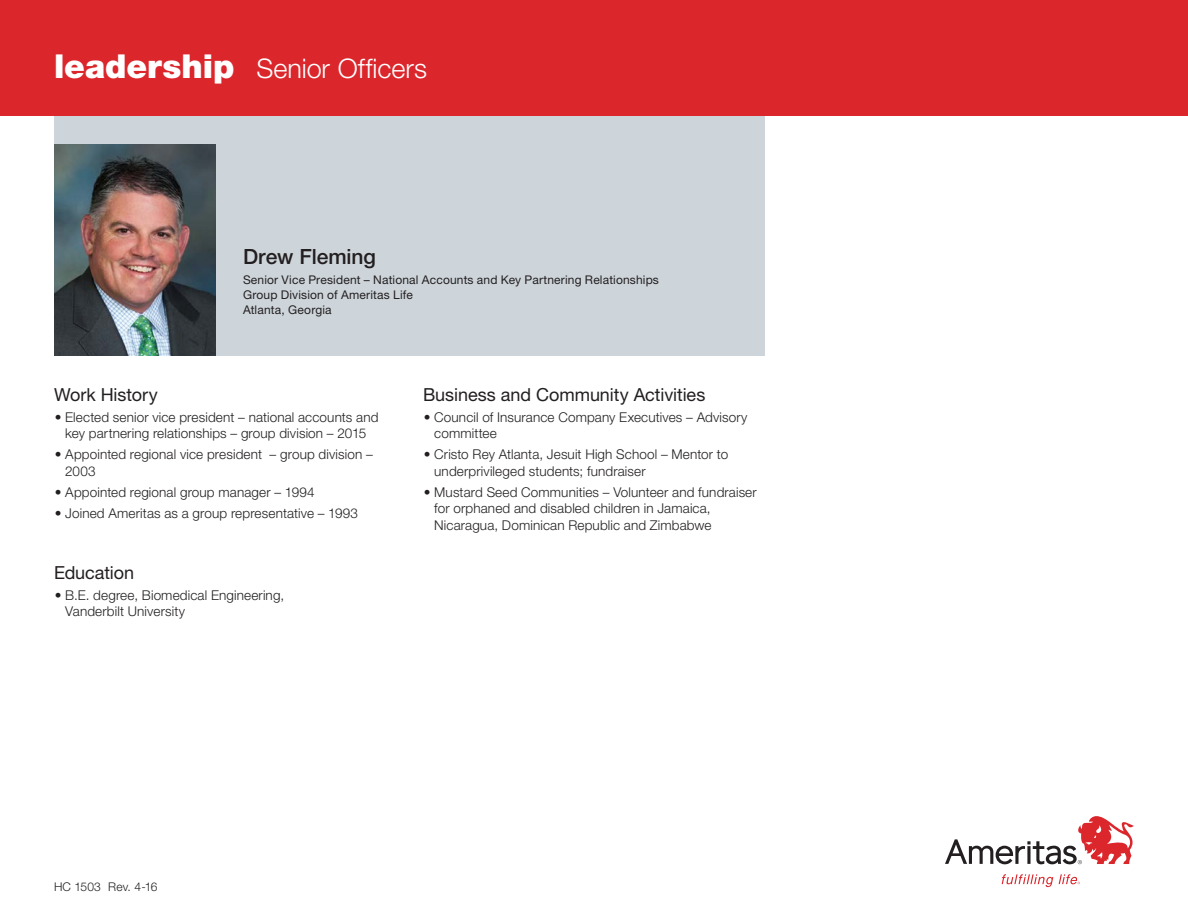
<style>
.page{position:relative;width:1188px;height:918px;background:#fff}
.page>*{position:absolute;margin:0;border:0;box-sizing:border-box;transform-origin:0 0}
.t1{font:300 27px "Helvetica Neue LT Std";color:#fff}
.t2{font:500 21px "Helvetica Neue LT Std";letter-spacing:-.005em;color:#231f20}
.t3{font:18px "Helvetica Neue LT Std";letter-spacing:-.005em;color:#231f20}
.t4{font:300 13.5px/16.5px "Helvetica Neue LT Std";letter-spacing:.01em;color:#231f20}
.t5{font:12px/15px "Helvetica Neue LT Std";letter-spacing:.015em;color:#231f20}
.t6{font:300 12px "Helvetica Neue LT Std";letter-spacing:.005em;color:#231f20}
.s1{font-weight:900;font-size:33px}
</style>
<div class="page">
<div style="left:54px;top:114px;width:711px;height:242px;background:#cdd5db"></div>
<img style="left:54px;top:144px;width:162px;height:212px">
<div style="left:0;top:0;width:1188px;height:116px;background:#db262c"></div>
<svg style="left:1002px;top:874px;width:78px;height:13px"></svg>
<svg style="left:945px;top:816px;width:189px;height:48px"></svg>
<h1 class="t1" style="left:54px;top:51px;width:375px"><span class="s1">leadership</span> Senior Officers</h1>
<h2 class="t2" style="left:243px;top:244px;width:135px">Drew Fleming</h2>
<p class="t5" style="left:243px;top:272px;width:417px">Senior Vice President – National Accounts and Key Partnering Relationships<br>Group Division of Ameritas Life<br>Atlanta, Georgia</p>
<h3 class="t3" style="left:54px;top:384px;width:105px">Work History</h3>
<p class="t4" style="left:55px;top:409px;width:325px;text-align:center">• Elected senior vice president – national accounts and key partnering relationships – group division – 2015</p>
<p class="t4" style="left:65px;top:446px;width:309px;text-indent:-11px">• Appointed regional vice president – group division –<br>2003</p>
<p class="t4" style="left:55px;top:484px;width:261px">• Appointed regional group manager – 1994</p>
<p class="t4" style="left:55px;top:505px;width:305px">• Joined Ameritas as a group representative – 1993</p>
<h3 class="t3" style="left:54px;top:562px;width:82px">Education</h3>
<p class="t4" style="left:65px;top:586px;width:220px;text-indent:-11px">• B.E. degree, Biomedical Engineering,<br>Vanderbilt University</p>
<h3 class="t3" style="left:423px;top:384px;width:284px">Business and Community Activities</h3>
<p class="t4" style="left:434px;top:409px;width:315px;text-indent:-11px">• Council of Insurance Company Executives – Advisory committee</p>
<p class="t4" style="left:434px;top:446px;width:295px;text-indent:-11px">• Cristo Rey Atlanta, Jesuit High School – Mentor to underprivileged students; fundraiser</p>
<p class="t4" style="left:434px;top:484px;width:324px;text-indent:-11px">• Mustard Seed Communities – Volunteer and fundraiser for orphaned and disabled children in Jamaica,<br>Nicaragua, Dominican Republic and Zimbabwe</p>
<p class="t6" style="left:54px;top:879px;width:105px">HC 1503 Rev. 4-16</p>
</div>
